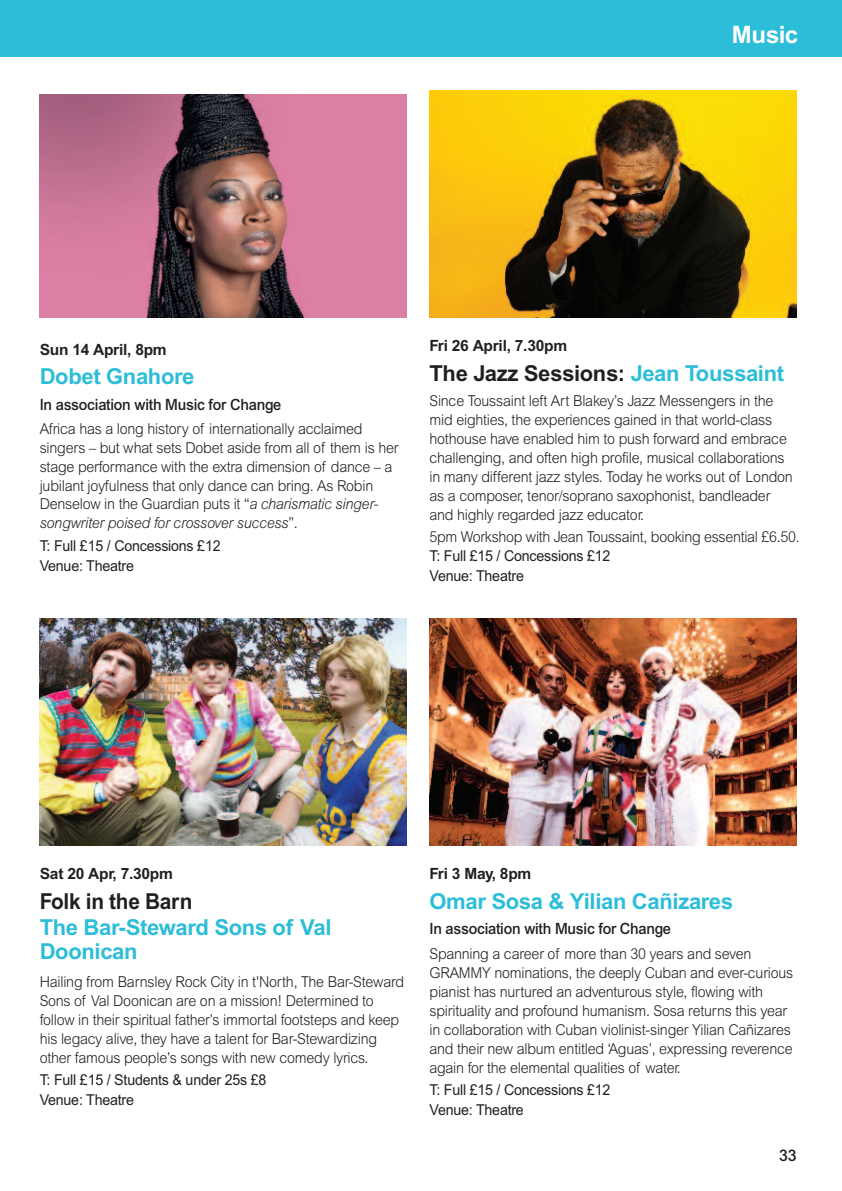
<style>
.page{position:relative;width:842px;height:1191px;background:#fff}
.page>*{position:absolute;margin:0;border:0;box-sizing:border-box;transform-origin:0 0}
.t1{font:700 24px "Arial";letter-spacing:-.015em;color:#fff}
.t2{font:700 22px/24px "Arial";letter-spacing:-.015em;color:#2cbdd8}
.t3{font:700 22px "Arial";letter-spacing:-.015em;color:#231f20}
.t4{font:700 22px "Arial";letter-spacing:-.015em;color:#231f20;scale:.95 1}
.t5{font:500 16px "Arial";color:#231f20}
.t6{font:500 15.6px "Arial";letter-spacing:-.015em;color:#231f20;scale:.95 1}
.t7{font:700 15.6px "Arial";letter-spacing:-.015em;color:#231f20}
.t8{font:300 15px/19px "Arial";letter-spacing:-.015em;color:#231f20;scale:.95 1}
.t9{font:15px/19.8px "Arial";letter-spacing:-.015em;color:#231f20;scale:.95 1}
.s1{font-style:italic}
.s2{color:#2cbdd8}
</style>
<div class="page">
<div style="left:1px;top:0;width:841px;height:57px;background:#2cbdd8"></div>
<img style="left:40px;top:94px;width:367px;height:223px">
<img style="left:429px;top:91px;width:368px;height:226px">
<img style="left:40px;top:618px;width:367px;height:227px">
<img style="left:429px;top:618px;width:368px;height:227px">
<h1 class="t1" style="left:732px;top:26px;width:68px">Music</h1>
<p class="t7" style="left:40px;top:343px;width:129px">Sun 14 April, 8pm</p>
<h2 class="t2" style="left:40px;top:366px;width:156px">Dobet Gnahore</h2>
<p class="t6" style="left:40px;top:398px;width:256px">In association with Music for Change</p>
<p class="t8" style="left:40px;top:421px;width:379px">Africa has a long history of internationally acclaimed singers – but what sets Dobet aside from all of them is her stage performance with the extra dimension of dance – a jubilant joyfulness that only dance can bring. As Robin Denselow in the Guardian puts it “<span class="s1">a charismatic singer&shy;songwriter poised for crossover success</span>”.</p>
<p class="t9" style="left:40px;top:535px;width:192px">T: Full £15 / Concessions £12<br>Venue: Theatre</p>
<p class="t7" style="left:429px;top:340px;width:139px">Fri 26 April, 7.30pm</p>
<h2 class="t3" style="left:429px;top:365px;width:356px">The Jazz Sessions: <span class="s2">Jean Toussaint</span></h2>
<p class="t8" style="left:429px;top:392px;width:384px">Since Toussaint left Art Blakey’s Jazz Messengers in the mid eighties, the experiences gained in that world-class hothouse have enabled him to push forward and embrace challenging, and often high profile, musical collaborations in many different jazz styles. Today he works out of London as a composer, tenor/soprano saxophonist, bandleader and highly regarded jazz educator.</p>
<p class="t8" style="left:429px;top:528px;width:391px">5pm Workshop with Jean Toussaint, booking essential £6.50.</p>
<p class="t9" style="left:429px;top:546px;width:192px">T: Full £15 / Concessions £12<br>Venue: Theatre</p>
<p class="t7" style="left:40px;top:867px;width:135px">Sat 20 Apr, 7.30pm</p>
<h2 class="t4" style="left:40px;top:892px;width:162px">Folk in the Barn</h2>
<h2 class="t2" style="left:40px;top:917px;width:293px">The Bar-Steward Sons of Val<br>Doonican</h2>
<p class="t8" style="left:40px;top:973px;width:385px">Hailing from Barnsley Rock City in t'North, The Bar-Steward Sons of Val Doonican are on a mission! Determined to follow in their spiritual father’s immortal footsteps and keep his legacy alive, they have a talent for Bar-Stewardizing other famous people’s songs with new comedy lyrics.</p>
<p class="t9" style="left:40px;top:1070px;width:240px">T: Full £15 / Students &amp; under 25s £8<br>Venue: Theatre</p>
<p class="t7" style="left:429px;top:867px;width:103px">Fri 3 May, 8pm</p>
<h2 class="t2" style="left:429px;top:890px;width:305px">Omar Sosa &amp; Yilian Cañizares</h2>
<p class="t6" style="left:429px;top:922px;width:256px">In association with Music for Change</p>
<p class="t8" style="left:429px;top:945px;width:384px">Spanning a career of more than 30 years and seven GRAMMY nominations, the deeply Cuban and ever-curious pianist has nurtured an adventurous style, flowing with spirituality and profound humanism. Sosa returns this year in collaboration with Cuban violinist-singer Yilian Cañizares and their new album entitled ‘Aguas’, expressing reverence again for the elemental qualities of water.</p>
<p class="t9" style="left:429px;top:1080px;width:192px">T: Full £15 / Concessions £12<br>Venue: Theatre</p>
<p class="t5" style="left:779px;top:1149px;width:19px">33</p>
</div>
